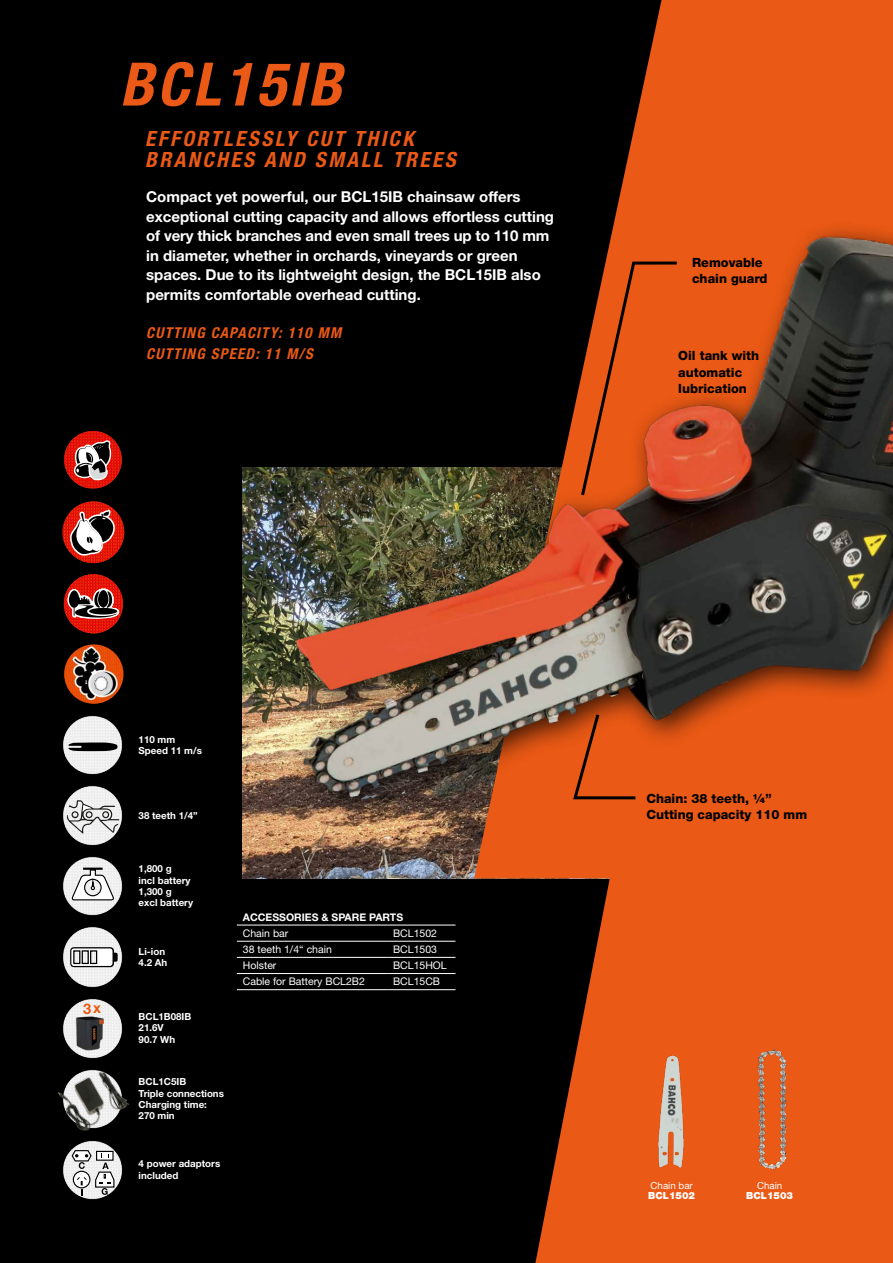
<style>
.page{position:relative;width:893px;height:1263px;background:#000}
.page>*{position:absolute;margin:0;border:0;box-sizing:border-box;transform-origin:0 0}
.t1{font:60px "Helvetica Neue DM 75 Bold Cond Ita";letter-spacing:.06em;color:#ea5915}
.t2{font:21px/21px "Helvetica Neue DM 75 Bold Cond Ita";letter-spacing:.12em;color:#ea5915}
.t3{font:700 15px/19.5px "Helvetica Neue DM 75";color:#fff}
.t4{font:15px/21px "Helvetica Neue DM 75 Bold Cond Ita";letter-spacing:.08em;color:#ea5915}
.t5{font:700 14.7px "Helvetica Neue DM 75";color:#ea5915}
.t6{font:900 12.75px/16.5px "Helvetica Neue DM 85";color:#000}
.t7{font:10.5px "Helvetica Neue LT Std";color:#fff}
.t8{font:700 10.5px "Helvetica Neue DM 75";color:#fff}
.t9{font:700 9.75px/11.2px "Helvetica Neue DM 75";color:#fff}
.t10{font:900 9.75px "Helvetica Neue DM 95";color:#fff}
.t11{font:9.75px "Helvetica Neue LT Std";color:#fff}
</style>
<div class="page">
<img style="left:243px;top:468px;width:231px;height:410px">
<svg style="left:535px;top:878px;width:358px;height:385px;background:#ce4e12"></svg>
<svg style="left:474px;top:0;width:419px;height:878px;fill:#ea5915"></svg>
<svg style="left:63px;top:501px;width:61px;height:62px"></svg>
<img style="left:58px;top:1070px;width:71px;height:61px">
<img style="left:61px;top:854px;width:64px;height:64px;border-radius:32px">
<svg style="left:71px;top:867px;width:44px;height:36px;background:#ccc"></svg>
<img style="left:61px;top:996px;width:64px;height:64px;border-radius:32px">
<img style="left:74px;top:1013px;width:33px;height:38px">
<img style="left:61px;top:1138px;width:64px;height:64px;border-radius:32px">
<svg style="left:71px;top:1149px;width:44px;height:47px;background:#c0c0c0"></svg>
<img style="left:60px;top:925px;width:65px;height:64px;border-radius:32px">
<svg style="left:70px;top:947px;width:48px;height:20px"></svg>
<div style="left:90px;top:950px;width:7px;height:14px;border:1px solid #000"></div>
<svg style="left:64px;top:431px;width:58px;height:58px"></svg>
<div style="left:280px;top:221px;width:613px;height:604px;background:#000;opacity:.75"></div>
<img style="left:275px;top:218px;width:618px;height:586px">
<img style="left:646px;top:1050px;width:57px;height:125px">
<img style="left:751px;top:1045px;width:44px;height:131px">
<svg style="left:64px;top:574px;width:59px;height:59px"></svg>
<img style="left:61px;top:714px;width:63px;height:63px;border-radius:31px">
<svg style="left:68px;top:742px;width:50px;height:9px"></svg>
<img style="left:61px;top:784px;width:63px;height:63px;border-radius:31px">
<svg style="left:67px;top:800px;width:52px;height:34px;background:#c5c5c5"></svg>
<img style="left:64px;top:644px;width:59px;height:60px;border-radius:30px">
<hr style="left:237px;top:925px;width:150px;height:1px;background:#fff">
<hr style="left:387px;top:925px;width:68px;height:1px;background:#fff">
<hr style="left:237px;top:941px;width:150px;height:1px;background:#fff">
<hr style="left:387px;top:941px;width:68px;height:1px;background:#fff">
<hr style="left:237px;top:957px;width:150px;height:1px;background:#fff">
<hr style="left:387px;top:957px;width:68px;height:1px;background:#fff">
<hr style="left:237px;top:973px;width:150px;height:1px;background:#fff">
<hr style="left:387px;top:973px;width:68px;height:1px;background:#fff">
<hr style="left:237px;top:989px;width:150px;height:1px;background:#fff">
<hr style="left:387px;top:989px;width:68px;height:1px;background:#fff">
<h1 class="t1" style="left:120px;top:42px;width:223px">BCL15IB</h1>
<h2 class="t2" style="left:145px;top:127px;width:312px">EFFORTLESSLY CUT THICK<br>BRANCHES AND SMALL TREES</h2>
<p class="t3" style="left:146px;top:187px;width:409px">Compact yet powerful, our BCL15IB chainsaw offers exceptional cutting capacity and allows effortless cutting of very thick branches and even small trees up to 110 mm in diameter, whether in orchards, vineyards or green spaces. Due to its lightweight design, the BCL15IB also permits comfortable overhead cutting.</p>
<p class="t4" style="left:146px;top:321px;width:196px">CUTTING CAPACITY: 110 MM<br>CUTTING SPEED: 11 M/S</p>
<p class="t6" style="left:692px;top:254px;width:77px">Removable chain guard</p>
<p class="t6" style="left:678px;top:347px;width:83px">Oil tank with automatic lubrication</p>
<p class="t5" style="left:83px;top:999px;width:19px">3x</p>
<p class="t9" style="left:139px;top:734px;width:65px">110 mm<br>Speed 11 m/s</p>
<p class="t9" style="left:139px;top:809px;width:61px">38 teeth 1/4”</p>
<p class="t9" style="left:139px;top:863px;width:56px">1,800 g<br>incl battery<br>1,300 g<br>excl battery</p>
<p class="t9" style="left:139px;top:946px;width:30px">Li-ion<br>4.2 Ah</p>
<p class="t9" style="left:139px;top:1011px;width:54px">BCL1B08IB<br>21.6V<br>90.7 Wh</p>
<p class="t9" style="left:139px;top:1076px;width:87px">BCL1C5IB<br>Triple connections<br>Charging time:<br>270 min</p>
<p class="t9" style="left:139px;top:1158px;width:83px">4 power adaptors included</p>
<p class="t8" style="left:243px;top:910px;width:162px">ACCESSORIES &amp; SPARE PARTS</p>
<p class="t7" style="left:243px;top:927px;width:47px">Chain bar</p>
<p class="t7" style="left:393px;top:927px;width:45px">BCL1502</p>
<p class="t7" style="left:243px;top:943px;width:91px">38 teeth 1/4“ chain</p>
<p class="t7" style="left:393px;top:943px;width:45px">BCL1503</p>
<p class="t7" style="left:243px;top:959px;width:35px">Holster</p>
<p class="t7" style="left:393px;top:959px;width:55px">BCL15HOL</p>
<p class="t7" style="left:243px;top:975px;width:124px">Cable for Battery BCL2B2</p>
<p class="t7" style="left:393px;top:975px;width:49px">BCL15CB</p>
<p class="t6" style="left:646px;top:790px;width:162px">Chain: 38 teeth, ¼’’<br>Cutting capacity 110 mm</p>
<p class="t11" style="left:650px;top:1179px;width:44px">Chain bar</p>
<p class="t10" style="left:648px;top:1190px;width:48px">BCL1502</p>
<p class="t11" style="left:757px;top:1179px;width:27px">Chain</p>
<p class="t10" style="left:746px;top:1190px;width:48px">BCL1503</p>
</div>
